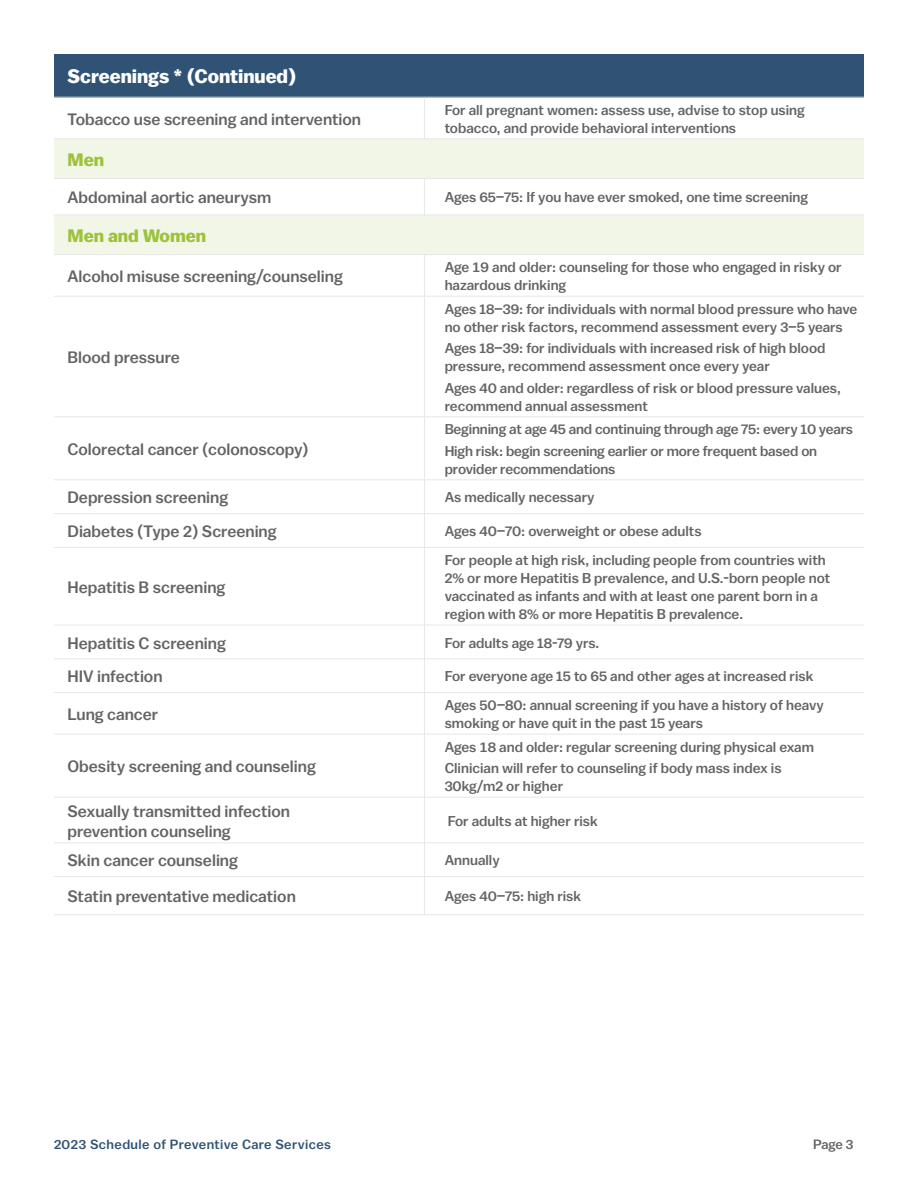
<style>
.page{position:relative;width:918px;height:1188px;background:#fff}
.page>*{position:absolute;margin:0;border:0;box-sizing:border-box;transform-origin:0 0}
.t1{font:700 19.5px "Balto";color:#fff}
.t2{font:700 18px "Balto";color:#9dc23b}
.t3{font:500 16.5px/20.2px "Balto";color:#636466}
.t4{font:500 14.25px/18px "Balto";color:#636466}
.t5{font:500 13.5px "Balto";color:#636466}
.t6{font:500 13.35px "Balto";letter-spacing:.03em;color:#305375}
</style>
<div class="page">
<div style="left:54px;top:54px;width:810px;height:43px;background:#305375"></div>
<svg style="left:54px;top:139px;width:810px;height:115px;fill:#f2f6e7"></svg>
<hr style="left:54px;top:97px;width:370px;height:1px;background:#e6e7e8">
<hr style="left:424px;top:97px;width:440px;height:1px;background:#e6e7e8">
<hr style="left:424px;top:97px;width:1px;height:42px;background:#e6e7e8">
<hr style="left:54px;top:138px;width:370px;height:1px;background:#e6e7e8">
<hr style="left:424px;top:138px;width:440px;height:1px;background:#e6e7e8">
<hr style="left:54px;top:178px;width:370px;height:1px;background:#e6e7e8">
<hr style="left:424px;top:178px;width:440px;height:1px;background:#e6e7e8">
<hr style="left:424px;top:179px;width:1px;height:36px;background:#e6e7e8">
<hr style="left:54px;top:215px;width:370px;height:1px;background:#e6e7e8">
<hr style="left:424px;top:215px;width:440px;height:1px;background:#e6e7e8">
<hr style="left:54px;top:254px;width:370px;height:1px;background:#e6e7e8">
<hr style="left:424px;top:254px;width:440px;height:1px;background:#e6e7e8">
<hr style="left:424px;top:255px;width:1px;height:41px;background:#e6e7e8">
<hr style="left:54px;top:296px;width:370px;height:1px;background:#e6e7e8">
<hr style="left:424px;top:296px;width:440px;height:1px;background:#e6e7e8">
<hr style="left:424px;top:296px;width:1px;height:121px;background:#e6e7e8">
<hr style="left:54px;top:417px;width:370px;height:1px;background:#e6e7e8">
<hr style="left:424px;top:417px;width:440px;height:1px;background:#e6e7e8">
<hr style="left:424px;top:417px;width:1px;height:63px;background:#e6e7e8">
<hr style="left:54px;top:480px;width:370px;height:1px;background:#e6e7e8">
<hr style="left:424px;top:480px;width:440px;height:1px;background:#e6e7e8">
<hr style="left:424px;top:480px;width:1px;height:33px;background:#e6e7e8">
<hr style="left:54px;top:513px;width:370px;height:1px;background:#e6e7e8">
<hr style="left:424px;top:513px;width:440px;height:1px;background:#e6e7e8">
<hr style="left:424px;top:514px;width:1px;height:33px;background:#e6e7e8">
<hr style="left:54px;top:547px;width:370px;height:1px;background:#e6e7e8">
<hr style="left:424px;top:547px;width:440px;height:1px;background:#e6e7e8">
<hr style="left:424px;top:548px;width:1px;height:77px;background:#e6e7e8">
<hr style="left:54px;top:625px;width:370px;height:1px;background:#e6e7e8">
<hr style="left:424px;top:625px;width:440px;height:1px;background:#e6e7e8">
<hr style="left:424px;top:625px;width:1px;height:34px;background:#e6e7e8">
<hr style="left:54px;top:659px;width:370px;height:1px;background:#e6e7e8">
<hr style="left:424px;top:659px;width:440px;height:1px;background:#e6e7e8">
<hr style="left:424px;top:659px;width:1px;height:33px;background:#e6e7e8">
<hr style="left:54px;top:692px;width:370px;height:1px;background:#e6e7e8">
<hr style="left:424px;top:692px;width:440px;height:1px;background:#e6e7e8">
<hr style="left:424px;top:693px;width:1px;height:41px;background:#e6e7e8">
<hr style="left:54px;top:734px;width:370px;height:1px;background:#e6e7e8">
<hr style="left:424px;top:734px;width:440px;height:1px;background:#e6e7e8">
<hr style="left:424px;top:734px;width:1px;height:63px;background:#e6e7e8">
<hr style="left:54px;top:797px;width:370px;height:1px;background:#e6e7e8">
<hr style="left:424px;top:797px;width:440px;height:1px;background:#e6e7e8">
<hr style="left:424px;top:797px;width:1px;height:46px;background:#e6e7e8">
<hr style="left:54px;top:843px;width:370px;height:1px;background:#e6e7e8">
<hr style="left:424px;top:843px;width:440px;height:1px;background:#e6e7e8">
<hr style="left:424px;top:843px;width:1px;height:33px;background:#e6e7e8">
<hr style="left:54px;top:876px;width:370px;height:1px;background:#e6e7e8">
<hr style="left:424px;top:876px;width:440px;height:1px;background:#e6e7e8">
<hr style="left:424px;top:877px;width:1px;height:38px;background:#e6e7e8">
<hr style="left:54px;top:914px;width:370px;height:1px;background:#e6e7e8">
<hr style="left:424px;top:914px;width:440px;height:1px;background:#e6e7e8">
<h1 class="t1" style="left:68px;top:65px;width:230px">Screenings * (Continued)</h1>
<p class="t3" style="left:68px;top:108px;width:295px">Tobacco use screening and intervention</p>
<p class="t4" style="left:445px;top:100px;width:362px">For all pregnant women: assess use, advise to stop using tobacco, and provide behavioral interventions</p>
<p class="t2" style="left:68px;top:149px;width:38px">Men</p>
<p class="t3" style="left:68px;top:187px;width:205px">Abdominal aortic aneurysm</p>
<p class="t4" style="left:445px;top:188px;width:365px">Ages 65–75: If you have ever smoked, one time screening</p>
<p class="t2" style="left:68px;top:225px;width:140px">Men and Women</p>
<p class="t3" style="left:68px;top:266px;width:277px">Alcohol misuse screening/counseling</p>
<p class="t4" style="left:445px;top:258px;width:399px">Age 19 and older: counseling for those who engaged in risky or hazardous drinking</p>
<p class="t3" style="left:68px;top:347px;width:114px">Blood pressure</p>
<p class="t3" style="left:68px;top:439px;width:242px">Colorectal cancer (colonoscopy)</p>
<p class="t4" style="left:445px;top:299px;width:414px">Ages 18–39: for individuals with normal blood pressure who have no other risk factors, recommend assessment every 3–5 years</p>
<p class="t4" style="left:445px;top:339px;width:382px">Ages 18–39: for individuals with increased risk of high blood pressure, recommend assessment once every year</p>
<p class="t4" style="left:445px;top:378px;width:398px">Ages 40 and older: regardless of risk or blood pressure values, recommend annual assessment</p>
<p class="t4" style="left:445px;top:418px;width:410px;line-height:21.5px">Beginning at age 45 and continuing through age 75: every 10 years<br>High risk: begin screening earlier or more frequent based on</p>
<p class="t4" style="left:445px;top:460px;width:172px">provider recommendations</p>
<p class="t3" style="left:68px;top:487px;width:162px">Depression screening</p>
<p class="t4" style="left:445px;top:488px;width:151px">As medically necessary</p>
<p class="t3" style="left:68px;top:521px;width:211px">Diabetes (Type 2) Screening</p>
<p class="t4" style="left:445px;top:522px;width:258px">Ages 40–70: overweight or obese adults</p>
<p class="t3" style="left:68px;top:577px;width:159px">Hepatitis B screening</p>
<p class="t4" style="left:445px;top:551px;width:387px">For people at high risk, including people from countries with 2% or more Hepatitis B prevalence, and U.S.-born people not vaccinated as infants and with at least one parent born in a region with 8% or more Hepatitis B prevalence.</p>
<p class="t3" style="left:68px;top:632px;width:160px">Hepatitis C screening</p>
<p class="t4" style="left:445px;top:633px;width:156px">For adults age 18-79 yrs.</p>
<p class="t3" style="left:68px;top:666px;width:97px">HIV infection</p>
<p class="t4" style="left:445px;top:667px;width:370px">For everyone age 15 to 65 and other ages at increased risk</p>
<p class="t3" style="left:68px;top:704px;width:92px">Lung cancer</p>
<p class="t4" style="left:445px;top:696px;width:381px">Ages 50–80: annual screening if you have a history of heavy smoking or have quit in the past 15 years</p>
<p class="t3" style="left:68px;top:756px;width:250px">Obesity screening and counseling</p>
<p class="t4" style="left:445px;top:736px;width:371px;line-height:21.5px">Ages 18 and older: regular screening during physical exam<br>Clinician will refer to counseling if body mass index is</p>
<p class="t4" style="left:445px;top:777px;width:120px">30kg/m2 or higher</p>
<p class="t3" style="left:68px;top:800px;width:224px">Sexually transmitted infection prevention counseling</p>
<p class="t4" style="left:448px;top:812px;width:152px">For adults at higher risk</p>
<p class="t3" style="left:68px;top:850px;width:172px">Skin cancer counseling</p>
<p class="t4" style="left:445px;top:851px;width:57px">Annually</p>
<p class="t3" style="left:68px;top:886px;width:230px">Statin preventative medication</p>
<p class="t4" style="left:445px;top:887px;width:138px">Ages 40–75: high risk</p>
<p class="t6" style="left:54px;top:1136px;width:279px">2023 Schedule of Preventive Care Services</p>
<p class="t5" style="left:813px;top:1136px;width:41px">Page 3</p>
</div>
